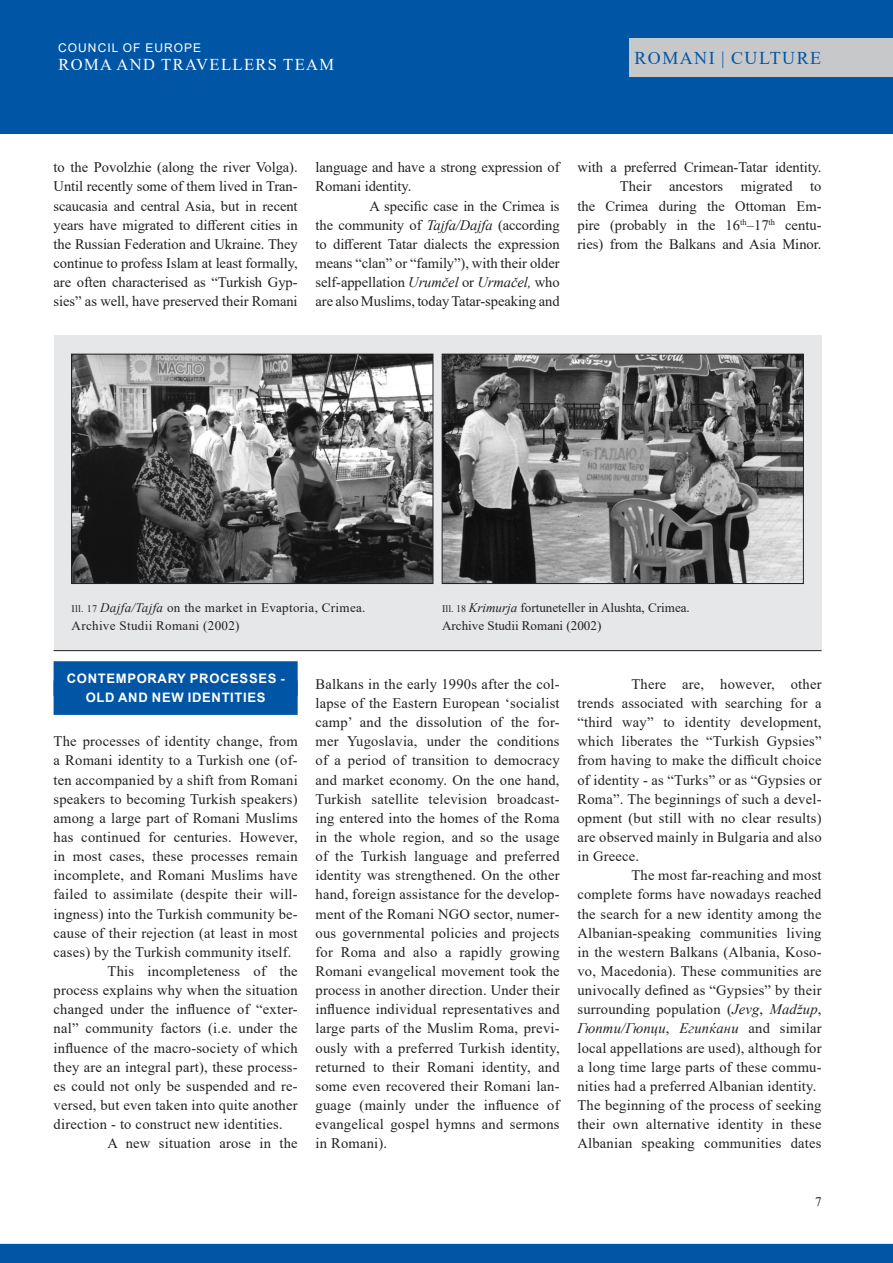
<style>
.page{position:relative;width:893px;height:1263px;background:#fff}
.page>*{position:absolute;margin:0;border:0;box-sizing:border-box;transform-origin:0 0}
.t1{font:18px "Times New Roman";letter-spacing:.08em;color:#0155a5}
.t2{font:16.5px "Times New Roman";letter-spacing:.085em;color:#fff}
.t3{font:14.55px/19.2px "Times New Roman";letter-spacing:.015em;color:#231f20;text-align:justify}
.t4{font:14.55px/19.2px "Times New Roman";letter-spacing:-.005em;color:#231f20}
.t5{font:13.05px "Times New Roman";letter-spacing:.025em;color:#231f20}
.t6{font:13.05px "Times New Roman";color:#231f20}
.t7{font:700 13.05px "Arial";letter-spacing:.05em;color:#fff}
.t8{font:12px "Arial";letter-spacing:.085em;color:#fff}
.s1{font-style:italic}
.s2{font-size:10.05px}
</style>
<div class="page">
<div style="left:0;top:1244px;width:893px;height:19px;background:#0155a5"></div>
<div style="left:0;top:0;width:893px;height:134px;background:#0155a5"></div>
<div style="left:54px;top:661px;width:244px;height:35px;background:#0155a5"></div>
<div style="left:54px;top:680px;width:244px;height:35px;background:#0155a5"></div>
<div style="left:630px;top:38px;width:263px;height:39px;background:#c7c8ca"></div>
<div style="left:54px;top:335px;width:767px;height:316px;background:#e6e7e9"></div>
<img style="left:444px;top:356px;width:357px;height:226px">
<div style="left:442px;top:354px;width:361px;height:230px;border:1px solid #231f20"></div>
<img style="left:73px;top:356px;width:358px;height:226px">
<div style="left:71px;top:354px;width:362px;height:230px;border:1px solid #231f20"></div>
<hr style="left:54px;top:650px;width:767px;height:1px;background:#231f20">
<p class="t8" style="left:58px;top:39px;width:145px">COUNCIL OF EUROPE</p>
<p class="t2" style="left:58px;top:53px;width:277px">ROMA AND TRAVELLERS TEAM</p>
<p class="t1" style="left:634px;top:45px;width:188px">ROMANI | CULTURE</p>
<p class="t3" style="left:54px;top:157px;width:246px">to the Povolzhie (along the river Volga).<br>Until recently some of them lived in Tran&shy;scaucasia and central Asia, but in recent years have migrated to different cities in the Russian Federation and Ukraine. They continue to profess Islam at least formally, are often characterised as “Turkish Gyp&shy;sies” as well, have preserved their Romani</p>
<p class="t4" style="left:315px;top:157px;width:246px">language and have a strong expression of<br>Romani identity.</p>
<p class="t3" style="left:315px;top:196px;width:246px;text-indent:54px">A specific case in the Crimea is the community of <span class="s1">Tajfa/Dajfa</span> (according to different Tatar dialects the expression means “clan” or “family”), with their older self-appellation <span class="s1">Urumčel</span> or <span class="s1">Urmačel,</span> who are also Muslims, today Tatar-speaking and</p>
<p class="t4" style="left:577px;top:157px;width:246px">with a preferred Crimean-Tatar identity.</p>
<p class="t3" style="left:577px;top:176px;width:246px;text-indent:43px">Their ancestors migrated to the Crimea during the Ottoman Em&shy;pire (probably in the 16<sup>th</sup>–17<sup>th</sup> centu&shy;ries) from the Balkans and Asia Minor.</p>
<p class="t5" style="left:72px;top:598px;width:295px"><span class="s2">Ill. 17</span> <span class="s1">Dajfa/Tajfa</span> on the market in Evaptoria, Crimea.</p>
<p class="t5" style="left:72px;top:616px;width:169px">Archive Studii Romani (2002)</p>
<p class="t6" style="left:442px;top:598px;width:249px"><span class="s2">Ill. 18</span> <span class="s1">Krimurja</span> fortuneteller in Alushta, Crimea.</p>
<p class="t6" style="left:442px;top:616px;width:161px">Archive Studii Romani (2002)</p>
<p class="t7" style="left:67px;top:669px;width:219px">CONTEMPORARY PROCESSES -</p>
<p class="t7" style="left:86px;top:688px;width:181px">OLD AND NEW IDENTITIES</p>
<p class="t3" style="left:54px;top:731px;width:246px">The processes of identity change, from a Romani identity to a Turkish one (of&shy;ten accompanied by a shift from Romani speakers to becoming Turkish speakers) among a large part of Romani Muslims has continued for centuries. However, in most cases, these processes remain incomplete, and Romani Muslims have failed to assimilate (despite their will&shy;ingness) into the Turkish community be&shy;cause of their rejection (at least in most cases) by the Turkish community itself.</p>
<p class="t3" style="left:54px;top:961px;width:246px;text-indent:54px">This incompleteness of the process explains why when the situation changed under the influence of “exter&shy;nal” community factors (i.e. under the influence of the macro-society of which they are an integral part), these process&shy;es could not only be suspended and re&shy;versed, but even taken into quite another direction - to construct new identities.</p>
<p class="t3" style="left:108px;top:1133px;width:192px">A new situation arose in the</p>
<p class="t3" style="left:315px;top:674px;width:246px">Balkans in the early 1990s after the col&shy;lapse of the Eastern European ‘socialist camp’ and the dissolution of the for&shy;mer Yugoslavia, under the conditions of a period of transition to democracy and market economy. On the one hand, Turkish satellite television broadcast&shy;ing entered into the homes of the Roma in the whole region, and so the usage of the Turkish language and preferred identity was strengthened. On the other hand, foreign assistance for the develop&shy;ment of the Romani NGO sector, numer&shy;ous governmental policies and projects for Roma and also a rapidly growing Romani evangelical movement took the process in another direction. Under their influence individual representatives and large parts of the Muslim Roma, previ&shy;ously with a preferred Turkish identity, returned to their Romani identity, and some even recovered their Romani lan&shy;guage (mainly under the influence of evangelical gospel hymns and sermons in Romani).</p>
<p class="t3" style="left:577px;top:674px;width:246px;text-indent:54px">There are, however, other trends associated with searching for a “third way” to identity development, which liberates the “Turkish Gypsies” from having to make the difficult choice of identity - as “Turks” or as “Gypsies or Roma”. The beginnings of such a devel&shy;opment (but still with no clear results) are observed mainly in Bulgaria and also in Greece.</p>
<p class="t3" style="left:577px;top:865px;width:246px;text-indent:54px">The most far-reaching and most complete forms have nowadays reached the search for a new identity among the Albanian-speaking communities living in the western Balkans (Albania, Koso&shy;vo, Macedonia). These communities are univocally defined as “Gypsies” by their surrounding population (<span class="s1">Jevg</span>, <span class="s1">Madžup</span>, <span class="s1">Гюпти/Гюпци</span>, <span class="s1">Египќани</span> and similar local appellations are used), although for a long time large parts of these commu&shy;nities had a preferred Albanian identity.</p>
<p class="t3" style="left:577px;top:1095px;width:246px">The beginning of the process of seeking their own alternative identity in these Albanian speaking communities dates</p>
<p class="t6" style="left:815px;top:1192px;width:8px">7</p>
</div>
